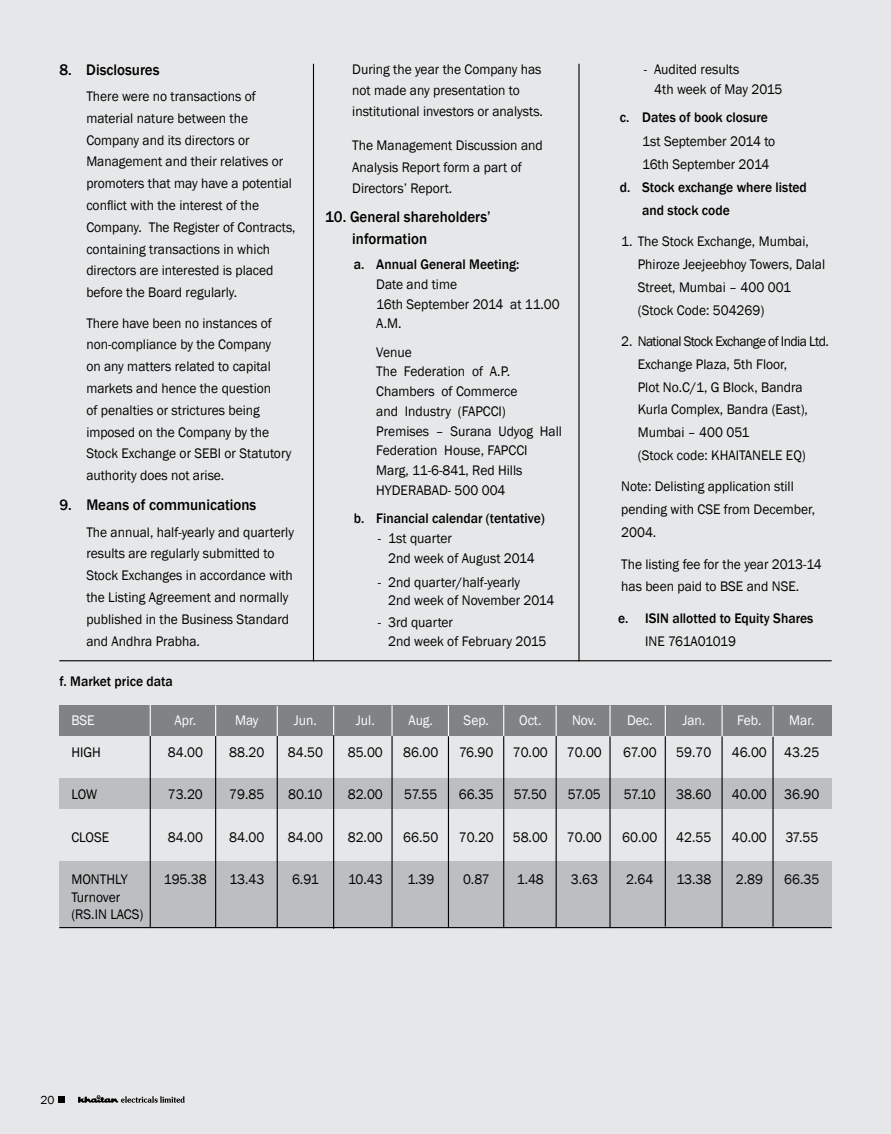
<style>
.page{position:relative;width:891px;height:1134px;background:#e6e7e8}
.page>*{position:absolute;margin:0;border:0;box-sizing:border-box;transform-origin:0 0}
.t1{font:500 15.75px/21.3px "Franklin Gothic";color:#000;scale:.95 1}
.t2{font:14.25px/21.8px "Franklin Gothic";color:#000;scale:.95 1}
.t3{font:500 14.25px/22.8px "Franklin Gothic";color:#000;scale:.95 1}
.t4{font:14.25px "Franklin Gothic";color:#fff;scale:.95 1}
.t5{font:14.25px "Franklin Gothic";letter-spacing:-.02em;color:#000;scale:.95 1}
.t6{font:12px "Franklin Gothic";color:#000}
</style>
<div class="page">
<div style="left:59px;top:1096px;width:6px;height:7px;background:#000"></div>
<svg style="left:78px;top:1095px;width:107px;height:8px"></svg>
<hr style="left:313px;top:64px;width:1px;height:597px;background:#000">
<hr style="left:578px;top:64px;width:2px;height:597px;background:#000">
<hr style="left:59px;top:660px;width:773px;height:1px;background:#000">
<div style="left:59px;top:862px;width:773px;height:66px;background:#bcbec0"></div>
<div style="left:59px;top:778px;width:773px;height:31px;background:#bcbec0"></div>
<div style="left:59px;top:706px;width:773px;height:30px;background:#808285"></div>
<hr style="left:150px;top:705px;width:1px;height:31px;background:#fff">
<hr style="left:150px;top:736px;width:1px;height:192px;background:#000">
<hr style="left:215px;top:705px;width:1px;height:32px;background:#fff">
<hr style="left:215px;top:736px;width:1px;height:191px;background:#000">
<hr style="left:277px;top:706px;width:1px;height:31px;background:#fff">
<hr style="left:277px;top:736px;width:1px;height:192px;background:#000">
<hr style="left:333px;top:706px;width:1px;height:30px;background:#fff">
<hr style="left:333px;top:735px;width:1px;height:194px;background:#000">
<hr style="left:391px;top:705px;width:2px;height:31px;background:#fff">
<hr style="left:391px;top:736px;width:2px;height:191px;background:#000">
<hr style="left:448px;top:706px;width:1px;height:30px;background:#fff">
<hr style="left:448px;top:736px;width:1px;height:191px;background:#000">
<hr style="left:503px;top:706px;width:1px;height:31px;background:#fff">
<hr style="left:503px;top:736px;width:1px;height:192px;background:#000">
<hr style="left:556px;top:706px;width:1px;height:30px;background:#fff">
<hr style="left:556px;top:736px;width:1px;height:192px;background:#000">
<hr style="left:609px;top:706px;width:2px;height:31px;background:#fff">
<hr style="left:609px;top:736px;width:2px;height:192px;background:#000">
<hr style="left:665px;top:706px;width:1px;height:30px;background:#fff">
<hr style="left:665px;top:736px;width:1px;height:191px;background:#000">
<hr style="left:722px;top:706px;width:1px;height:31px;background:#fff">
<hr style="left:722px;top:736px;width:1px;height:191px;background:#000">
<hr style="left:772px;top:706px;width:2px;height:30px;background:#fff">
<hr style="left:772px;top:737px;width:2px;height:190px;background:#000">
<hr style="left:59px;top:927px;width:773px;height:1px;background:#000">
<p class="t1" style="left:59px;top:59px;width:107px">8. Disclosures</p>
<p class="t2" style="left:86px;top:86px;width:222px">There were no transactions of material nature between the<br>Company and its directors or<br>Management and their relatives or promoters that may have a potential conflict with the interest of the<br>Company. The Register of Contracts, containing transactions in which directors are interested is placed before the Board regularly.</p>
<p class="t2" style="left:86px;top:312px;width:217px">There have been no instances of non-compliance by the Company<br>on any matters related to capital markets and hence the question<br>of penalties or strictures being imposed on the Company by the<br>Stock Exchange or SEBI or Statutory authority does not arise.</p>
<p class="t1" style="left:59px;top:495px;width:209px">9. Means of communications</p>
<p class="t2" style="left:86px;top:521px;width:220px">The annual, half-yearly and quarterly results are regularly submitted to Stock Exchanges in accordance with the Listing Agreement and normally published in the Business Standard and Andhra Prabha.</p>
<p class="t2" style="left:352px;top:59px;width:202px;line-height:21.3px">During the year the Company has not made any presentation to institutional investors or analysts.</p>
<p class="t2" style="left:352px;top:135px;width:202px;line-height:21.3px">The Management Discussion and<br>Analysis Report form a part of<br>Directors’ Report.</p>
<p class="t1" style="left:352px;top:207px;width:147px;text-indent:-27px">10. General shareholders’ information</p>
<p class="t3" style="left:354px;top:253px;width:176px">a. Annual General Meeting:</p>
<p class="t2" style="left:376px;top:275px;width:195px;line-height:19.8px">Date and time<br>16th September 2014 at 11.00<br>A.M.</p>
<p class="t2" style="left:376px;top:342px;width:197px;line-height:19.8px">Venue<br>The Federation of A.P.<br>Chambers of Commerce<br>and Industry (FAPCCI)<br>Premises – Surana Udyog Hall<br>Federation House, FAPCCI<br>Marg, 11-6-841, Red Hills<br>HYDERABAD- 500 004</p>
<p class="t3" style="left:354px;top:507px;width:203px">b. Financial calendar (tentative)</p>
<p class="t2" style="left:388px;top:529px;width:156px;line-height:19.8px;text-indent:-11px">- 1st quarter<br>2nd week of August 2014</p>
<p class="t2" style="left:388px;top:573px;width:176px;line-height:18.3px;text-indent:-11px">- 2nd quarter/half-yearly<br>2nd week of November 2014</p>
<p class="t2" style="left:388px;top:614px;width:168px;line-height:18.3px;text-indent:-11px">- 3rd quarter<br>2nd week of February 2015</p>
<p class="t2" style="left:654px;top:59px;width:136px;line-height:19.8px;text-indent:-11px">- Audited results<br>4th week of May 2015</p>
<p class="t3" style="left:620px;top:106px;width:158px">c. Dates of book closure</p>
<p class="t2" style="left:642px;top:130px;width:142px;line-height:22.8px">1st September 2014 to<br>16th September 2014</p>
<p class="t3" style="left:642px;top:176px;width:175px;text-indent:-22px">d. Stock exchange where listed and stock code</p>
<p class="t2" style="left:638px;top:230px;width:199px;line-height:22.8px;text-indent:-16px">1. The Stock Exchange, Mumbai,<br>Phiroze Jeejeebhoy Towers, Dalal<br>Street, Mumbai – 400 001 (Stock Code: 504269)</p>
<p class="t2" style="left:638px;top:330px;width:203px;line-height:22.8px;text-indent:-17px">2. National Stock Exchange of India Ltd.<br>Exchange Plaza, 5th Floor,<br>Plot No.C/1, G Block, Bandra<br>Kurla Complex, Bandra (East),<br>Mumbai – 400 051<br>(Stock code: KHAITANELE EQ)</p>
<p class="t2" style="left:621px;top:476px;width:206px;line-height:22.8px">Note: Delisting application still pending with CSE from December,<br>2004.</p>
<p class="t2" style="left:621px;top:553px;width:213px;line-height:22.8px">The listing fee for the year 2013-14 has been paid to BSE and NSE.</p>
<p class="t3" style="left:618px;top:607px;width:207px">e. ISIN allotted to Equity Shares</p>
<p class="t5" style="left:645px;top:632px;width:97px">INE 761A01019</p>
<p class="t3" style="left:59px;top:670px;width:121px">f. Market price data</p>
<p class="t4" style="left:71px;top:711px;width:26px">BSE</p>
<p class="t4" style="left:175px;top:711px;width:24px">Apr.</p>
<p class="t4" style="left:235px;top:711px;width:26px">May</p>
<p class="t4" style="left:294px;top:711px;width:26px">Jun.</p>
<p class="t4" style="left:356px;top:711px;width:21px">Jul.</p>
<p class="t4" style="left:409px;top:711px;width:27px">Aug.</p>
<p class="t4" style="left:464px;top:711px;width:28px">Sep.</p>
<p class="t4" style="left:519px;top:711px;width:25px">Oct.</p>
<p class="t4" style="left:572px;top:711px;width:27px">Nov.</p>
<p class="t4" style="left:627px;top:711px;width:28px">Dec.</p>
<p class="t4" style="left:682px;top:711px;width:26px">Jan.</p>
<p class="t4" style="left:737px;top:711px;width:27px">Feb.</p>
<p class="t4" style="left:789px;top:711px;width:28px">Mar.</p>
<p class="t2" style="left:71px;top:741px;width:33px">HIGH</p>
<p class="t2" style="left:168px;top:741px;width:39px">84.00</p>
<p class="t2" style="left:229px;top:741px;width:38px">88.20</p>
<p class="t2" style="left:288px;top:741px;width:39px">84.50</p>
<p class="t2" style="left:348px;top:741px;width:38px">85.00</p>
<p class="t2" style="left:403px;top:741px;width:38px">86.00</p>
<p class="t2" style="left:459px;top:741px;width:37px">76.90</p>
<p class="t2" style="left:513px;top:741px;width:38px">70.00</p>
<p class="t2" style="left:567px;top:741px;width:38px">70.00</p>
<p class="t2" style="left:623px;top:741px;width:37px">67.00</p>
<p class="t2" style="left:676px;top:741px;width:38px">59.70</p>
<p class="t2" style="left:732px;top:741px;width:94px">46.00 43.25</p>
<p class="t2" style="left:71px;top:784px;width:29px">LOW</p>
<p class="t2" style="left:168px;top:784px;width:38px">73.20</p>
<p class="t2" style="left:229px;top:784px;width:38px">79.85</p>
<p class="t2" style="left:288px;top:784px;width:37px">80.10</p>
<p class="t2" style="left:348px;top:784px;width:38px">82.00</p>
<p class="t2" style="left:404px;top:784px;width:36px">57.55</p>
<p class="t2" style="left:459px;top:784px;width:38px">66.35</p>
<p class="t2" style="left:514px;top:784px;width:36px">57.50</p>
<p class="t2" style="left:568px;top:784px;width:36px">57.05</p>
<p class="t2" style="left:624px;top:784px;width:35px">57.10</p>
<p class="t2" style="left:676px;top:784px;width:38px">38.60</p>
<p class="t2" style="left:732px;top:784px;width:94px">40.00 36.90</p>
<p class="t2" style="left:71px;top:826px;width:41px">CLOSE</p>
<p class="t2" style="left:168px;top:826px;width:39px">84.00</p>
<p class="t2" style="left:229px;top:826px;width:39px">84.00</p>
<p class="t2" style="left:288px;top:826px;width:39px">84.00</p>
<p class="t2" style="left:348px;top:826px;width:38px">82.00</p>
<p class="t2" style="left:403px;top:826px;width:38px">66.50</p>
<p class="t2" style="left:459px;top:826px;width:38px">70.20</p>
<p class="t2" style="left:513px;top:826px;width:38px">58.00</p>
<p class="t2" style="left:567px;top:826px;width:38px">70.00</p>
<p class="t2" style="left:622px;top:826px;width:38px">60.00</p>
<p class="t2" style="left:676px;top:826px;width:38px">42.55</p>
<p class="t2" style="left:732px;top:826px;width:38px">40.00</p>
<p class="t2" style="left:785px;top:826px;width:36px">37.55</p>
<p class="t2" style="left:71px;top:869px;width:61px">MONTHLY</p>
<p class="t2" style="left:164px;top:869px;width:47px">195.38</p>
<p class="t2" style="left:229px;top:869px;width:38px">13.43</p>
<p class="t2" style="left:292px;top:869px;width:30px">6.91</p>
<p class="t2" style="left:348px;top:869px;width:38px">10.43</p>
<p class="t2" style="left:407px;top:869px;width:30px">1.39</p>
<p class="t2" style="left:463px;top:869px;width:30px">0.87</p>
<p class="t2" style="left:517px;top:869px;width:30px">1.48</p>
<p class="t2" style="left:571px;top:869px;width:30px">3.63</p>
<p class="t2" style="left:626px;top:869px;width:30px">2.64</p>
<p class="t2" style="left:676px;top:869px;width:38px">13.38</p>
<p class="t2" style="left:736px;top:869px;width:30px">2.89</p>
<p class="t2" style="left:784px;top:869px;width:38px">66.35</p>
<p class="t2" style="left:71px;top:889px;width:77px;line-height:17.1px">Turnover (RS.IN LACS)</p>
<p class="t6" style="left:40px;top:1092px;width:16px">20</p>
</div>
